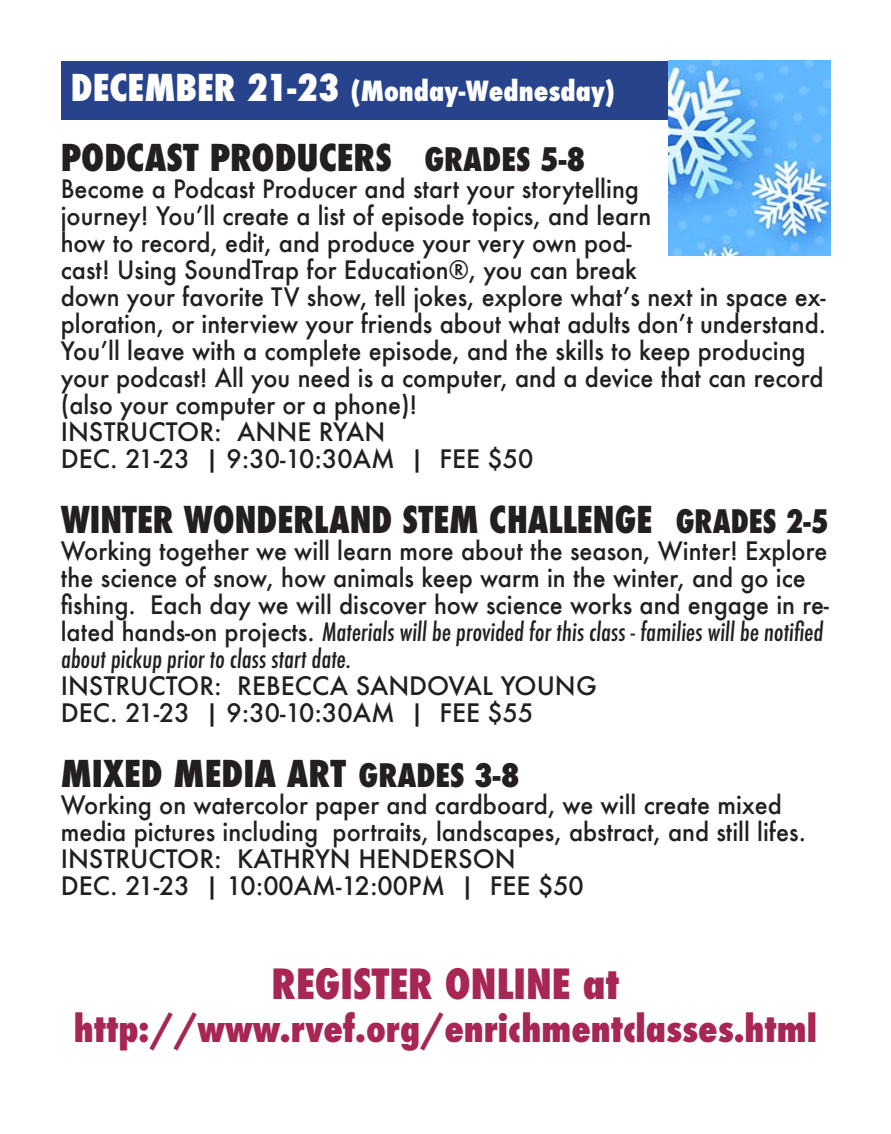
<style>
.page{position:relative;width:891px;height:1134px;background:#fff}
.page>*{position:absolute;margin:0;border:0;box-sizing:border-box;transform-origin:0 0}
.t1{font:800 condensed 40.5px "Futura";color:#a72653}
.t2{font:800 condensed 36px "Futura";color:#231f20}
.t3{font:800 condensed 36px "Futura";color:#a72653}
.t4{font:800 condensed 36px "Futura";color:#231f20;scale:.95 1}
.t5{font:800 condensed 27px "Futura";color:#fff}
.t6{font:500 24.75px/27px "Futura";color:#231f20;scale:.95 1}
.t7{font:500 24.75px "Futura";color:#231f20}
.s1{font-size:36px}
.s2{font-size:31.5px}
.s3{font-stretch:condensed}
</style>
<div class="page">
<div style="left:61px;top:61px;width:611px;height:59px;background:#27438b"></div>
<img style="left:668px;top:61px;width:162px;height:194px">
<p class="t5" style="left:71px;top:73px;width:546px"><span class="s1">DECEMBER 21-23</span> (Monday-Wednesday)</p>
<p class="t2" style="left:61px;top:134px;width:526px">PODCAST PRODUCERS <span class="s2">GRADES 5-8</span></p>
<p class="t6" style="left:61px;top:175px;width:807px">Become a Podcast Producer and start your storytelling<br>journey! You’ll create a list of episode topics, and learn<br>how to record, edit, and produce your very own pod-<br>cast! Using SoundTrap for Education®, you can break<br>down your favorite TV show, tell jokes, explore what’s next in space ex&shy;ploration, or interview your friends about what adults don’t understand.<br>You’ll leave with a complete episode, and the skills to keep producing your podcast! All you need is a computer, and a device that can record (also your computer or a phone)!</p>
<p class="t7" style="left:61px;top:415px;width:326px">INSTRUCTOR: ANNE RYAN</p>
<p class="t7" style="left:61px;top:442px;width:474px">DEC. 21-23 | 9:30-10:30AM | FEE $50</p>
<p class="t4" style="left:61px;top:495px;width:810px">WINTER WONDERLAND STEM CHALLENGE <span class="s2">GRADES 2-5</span></p>
<p class="t6" style="left:61px;top:537px;width:810px">Working together we will learn more about the season, Winter! Explore the science of snow, how animals keep warm in the winter, and go ice fishing. Each day we will discover how science works and engage in re&shy;lated hands-on projects. <span class="s3">Materials will be provided for this class - families will be notified about pickup prior to class start date.</span></p>
<p class="t7" style="left:61px;top:669px;width:538px">INSTRUCTOR: REBECCA SANDOVAL YOUNG</p>
<p class="t7" style="left:61px;top:696px;width:474px">DEC. 21-23 | 9:30-10:30AM | FEE $55</p>
<p class="t2" style="left:61px;top:749px;width:460px">MIXED MEDIA ART <span class="s2">GRADES 3-8</span></p>
<p class="t6" style="left:61px;top:791px;width:786px">Working on watercolor paper and cardboard, we will create mixed media pictures including portraits, landscapes, abstract, and still lifes.</p>
<p class="t7" style="left:61px;top:842px;width:457px">INSTRUCTOR: KATHRYN HENDERSON</p>
<p class="t7" style="left:61px;top:869px;width:525px">DEC. 21-23 | 10:00AM-12:00PM | FEE $50</p>
<p class="t1" style="left:272px;top:956px;width:349px">REGISTER ONLINE at</p>
<p class="t3" style="left:74px;top:1004px;width:745px">http://www.rvef.org/enrichmentclasses.html</p>
</div>
